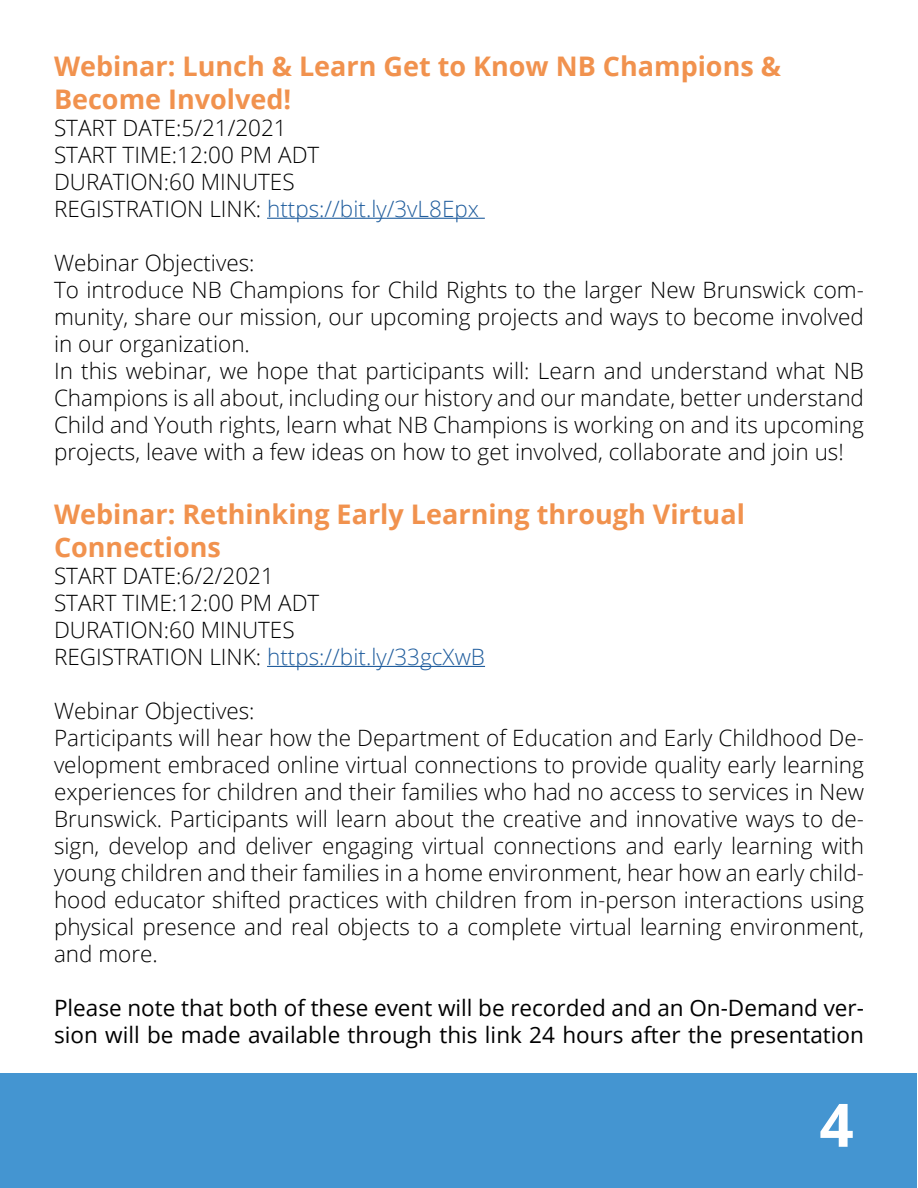
<style>
.page{position:relative;width:918px;height:1188px;background:#fff}
.page>*{position:absolute;margin:0;border:0;box-sizing:border-box;transform-origin:0 0}
.t1{font:700 60px "Open Sans";color:#fff}
.t2{font:700 27px/32.4px "Open Sans";color:#f1924e}
.t3{font:300 22.5px/27px "Open Sans";color:#000}
.t4{font:22.5px/27px "Open Sans";color:#000}
.s1{color:#215e9e}
</style>
<div class="page">
<div style="left:1px;top:1073px;width:916px;height:115px;background:#4495d1"></div>
<hr style="left:267px;top:218px;width:218px;height:1px;background:#215e9e">
<hr style="left:267px;top:666px;width:218px;height:1px;background:#215e9e">
<p class="t2" style="left:54px;top:49px;width:729px">Webinar: Lunch &amp; Learn Get to Know NB Champions &amp;<br>Become Involved!</p>
<p class="t3" style="left:54px;top:113px;width:427px">START DATE:5/21/2021<br>START TIME:12:00 PM ADT<br>DURATION:60 MINUTES<br>REGISTRATION LINK: <span class="s1">https://bit.ly/3vL8Epx</span></p>
<p class="t3" style="left:54px;top:248px;width:812px">Webinar Objectives:<br>To introduce NB Champions for Child Rights to the larger New Brunswick com&shy;munity, share our mission, our upcoming projects and ways to become involved in our organization.<br>In this webinar, we hope that participants will: Learn and understand what NB Champions is all about, including our history and our mandate, better understand Child and Youth rights, learn what NB Champions is working on and its upcoming projects, leave with a few ideas on how to get involved, collaborate and join us!</p>
<p class="t2" style="left:54px;top:498px;width:692px">Webinar: Rethinking Early Learning through Virtual<br>Connections</p>
<p class="t3" style="left:54px;top:561px;width:433px">START DATE:6/2/2021<br>START TIME:12:00 PM ADT<br>DURATION:60 MINUTES<br>REGISTRATION LINK: <span class="s1">https://bit.ly/33gcXwB</span></p>
<p class="t3" style="left:54px;top:696px;width:812px">Webinar Objectives:<br>Participants will hear how the Department of Education and Early Childhood De&shy;velopment embraced online virtual connections to provide quality early learning experiences for children and their families who had no access to services in New Brunswick. Participants will learn about the creative and innovative ways to de&shy;sign, develop and deliver engaging virtual connections and early learning with young children and their families in a home environment, hear how an early child&shy;hood educator shifted practices with children from in-person interactions using physical presence and real objects to a complete virtual learning environment, and more.</p>
<p class="t4" style="left:54px;top:994px;width:812px">Please note that both of these event will be recorded and an On-Demand ver&shy;sion will be made available through this link 24 hours after the presentation</p>
<h1 class="t1" style="left:819px;top:1083px;width:36px">4</h1>
</div>
